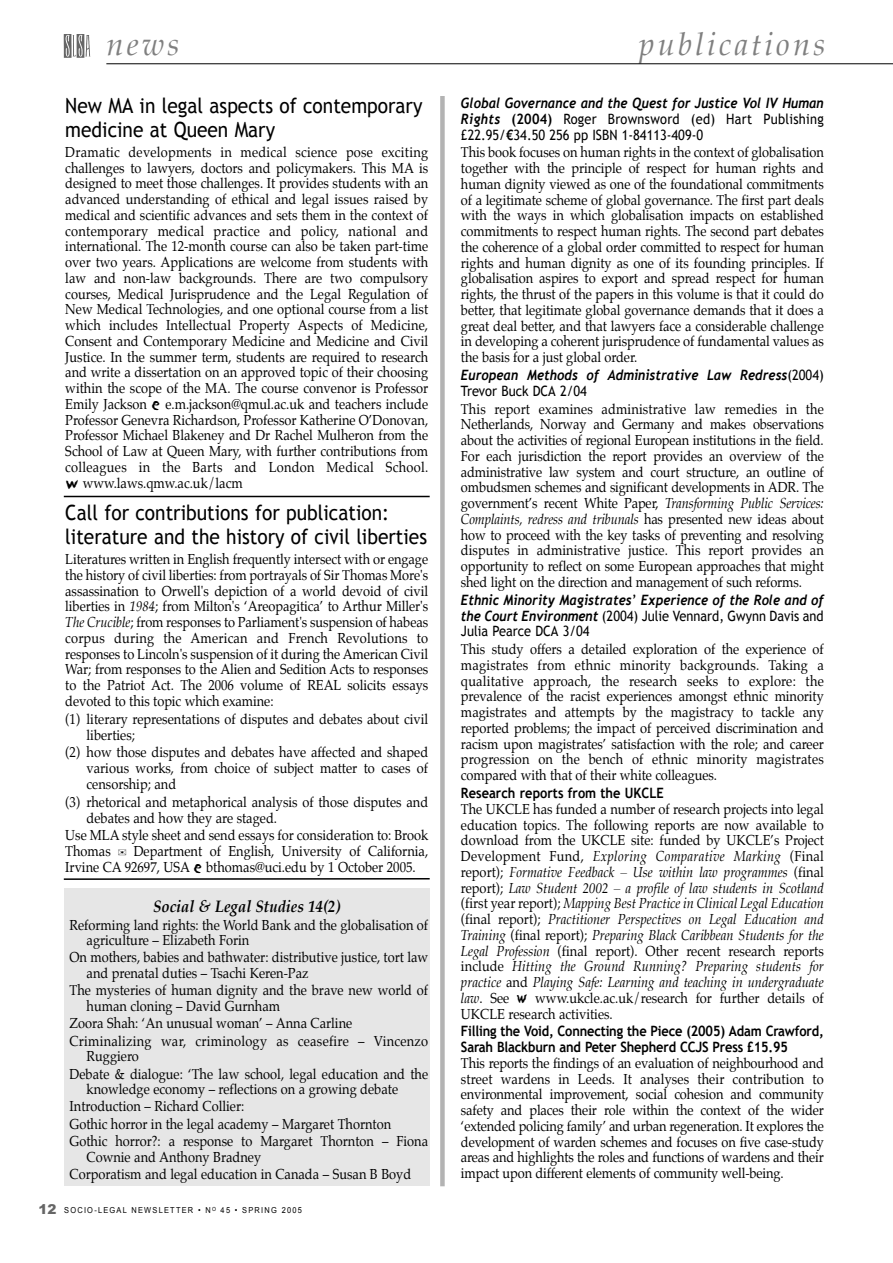
<style>
.page{position:relative;width:893px;height:1263px;background:#fff}
.page>*{position:absolute;margin:0;border:0;box-sizing:border-box;transform-origin:0 0}
.t1{font:italic 31.5px "Palatino";letter-spacing:.1em;color:#808080}
.t2{font:21px/24px "Trebuchet MS";color:#000;scale:.91 1}
.t3{font:italic 700 16.5px "Palatino";color:#000;scale:.9 1}
.t4{font:14.25px/15.8px "Palatino";color:#000;text-align:justify;scale:.9 1}
.t5{font:italic 700 14.25px "Trebuchet";color:#000;scale:.9 1}
.t6{font:700 14.25px/15.8px "Trebuchet MS";letter-spacing:-.015em;color:#000;scale:.9 1}
.t7{font:14.25px/15.8px "Trebuchet MS";color:#000;scale:.9 1}
.t8{font:14.25px/17.5px "Palatino";letter-spacing:.02em;color:#000;scale:.9 1}
.t9{font:14.25px/15.8px "Trebuchet MS";letter-spacing:.02em;color:#000;scale:.9 1}
.t10{font:8.25px "Arial";letter-spacing:.165em;color:#000;scale:.9 1}
.s1{font-family:"Sand"}
.s2{font-style:italic}
.s3{font-weight:900;font-size:13.5px;color:#666}
.s4{font-family:"Trebuchet";font-weight:700;font-style:italic}
.s5{font-weight:700}
.s6{font-family:"Trebuchet MS";font-weight:400;font-style:normal}
.s7{font-family:"Sand";font-size:10.65px}
</style>
<div class="page">
<img style="left:64px;top:34px;width:27px;height:24px">
<hr style="left:106px;top:64px;width:786px;height:1px;background:#000">
<div style="left:64px;top:889px;width:365px;height:297px;background:#e6e6e6"></div>
<hr style="left:64px;top:496px;width:365px;height:1px;background:#000">
<hr style="left:64px;top:878px;width:365px;height:2px;background:#000">
<svg style="left:440px;top:96px;width:4px;height:1090px;background:#b6b6b6"></svg>
<h1 class="t1" style="left:107px;top:29px;width:74px">news</h1>
<h1 class="t1" style="left:639px;top:29px;width:187px">publications</h1>
<h2 class="t2" style="left:65px;top:93px;width:394px">New MA in legal aspects of contemporary medicine at Queen Mary</h2>
<p class="t4" style="left:65px;top:145px;width:405px">Dramatic developments in medical science pose exciting challenges to lawyers, doctors and policymakers. This MA is designed to meet those challenges. It provides students with an advanced understanding of ethical and legal issues raised by medical and scientific advances and sets them in the context of contemporary medical practice and policy, national and international. The 12-month course can also be taken part-time over two years. Applications are welcome from students with law and non-law backgrounds. There are two compulsory courses, Medical Jurisprudence and the Legal Regulation of New Medical Technologies, and one optional course from a list which includes Intellectual Property Aspects of Medicine, Consent and Contemporary Medicine and Medicine and Civil Justice. In the summer term, students are required to research and write a dissertation on an approved topic of their choosing within the scope of the MA. The course convenor is Professor Emily Jackson <span class="s1">e</span> e.m.jackson@qmul.ac.uk and teachers include Professor Genevra Richardson, Professor Katherine O’Donovan, Professor Michael Blakeney and Dr Rachel Mulheron from the School of Law at Queen Mary, with further contributions from colleagues in the Barts and London Medical School. <span class="s1">w</span> www.laws.qmw.ac.uk/lacm</p>
<h2 class="t2" style="left:65px;top:501px;width:399px">Call for contributions for publication: literature and the history of civil liberties</h2>
<p class="t4" style="left:65px;top:552px;width:405px">Literatures written in English frequently intersect with or engage the history of civil liberties: from portrayals of Sir Thomas More's assassination to Orwell's depiction of a world devoid of civil liberties in <span class="s2">1984</span>; from Milton's ‘Areopagitica’ to Arthur Miller's <span class="s2">The Crucible</span>; from responses to Parliament's suspension of habeas corpus during the American and French Revolutions to responses to Lincoln's suspension of it during the American Civil War; from responses to the Alien and Sedition Acts to responses to the Patriot Act. The 2006 volume of REAL solicits essays devoted to this topic which examine:</p>
<p class="t4" style="left:87px;top:712px;width:381px;text-indent:-21px">(1) literary representations of disputes and debates about civil liberties;</p>
<p class="t4" style="left:87px;top:746px;width:381px;text-indent:-21px">(2) how those disputes and debates have affected and shaped various works, from choice of subject matter to cases of censorship; and</p>
<p class="t4" style="left:87px;top:795px;width:381px;text-indent:-21px">(3) rhetorical and metaphorical analysis of those disputes and debates and how they are staged.</p>
<p class="t4" style="left:65px;top:829px;width:405px">Use MLA style sheet and send essays for consideration to: Brook Thomas ✉ Department of English, University of California, Irvine CA 92697, USA <span class="s1">e</span> bthomas@uci.edu by 1 October 2005.</p>
<p class="t3" style="left:153px;top:898px;width:209px">Social &amp; Legal Studies 14(2)</p>
<p class="t4" style="left:87px;top:918px;width:381px;line-height:15.3px;text-indent:-17px">Reforming land rights: the World Bank and the globalisation of agriculture – Elizabeth Forin</p>
<p class="t4" style="left:87px;top:951px;width:381px;line-height:15.3px;text-indent:-17px">On mothers, babies and bathwater: distributive justice, tort law and prenatal duties – Tsachi Keren-Paz</p>
<p class="t4" style="left:87px;top:984px;width:381px;text-indent:-17px">The mysteries of human dignity and the brave new world of human cloning – David Gurnham</p>
<p class="t8" style="left:70px;top:1016px;width:400px">Zoora Shah: ‘An unusual woman’ – Anna Carline<br>Criminalizing war, criminology as ceasefire – Vincenzo</p>
<p class="t4" style="left:70px;top:1048px;width:400px;line-height:17.5px;text-indent:17px">Ruggiero<br>Debate &amp; dialogue: ‘The law school, legal education and the</p>
<p class="t4" style="left:70px;top:1081px;width:400px;line-height:17.5px;text-align:left;text-indent:17px">knowledge economy – reflections on a growing debate Introduction – Richard Collier:<br>Gothic horror in the legal academy – Margaret Thornton Gothic horror?: a response to Margaret Thornton – Fiona</p>
<p class="t4" style="left:70px;top:1149px;width:381px;line-height:17.5px;text-indent:17px">Cownie and Anthony Bradney<br>Corporatism and legal education in Canada – Susan B Boyd</p>
<p class="t10" style="left:39px;top:1205px;width:294px"><span class="s3">12</span> SOCIO-LEGAL NEWSLETTER • N<sup>O</sup> 45 • SPRING 2005</p>
<p class="t5" style="left:461px;top:95px;width:404px">Global Governance and the Quest for Justice Vol IV Human</p>
<p class="t9" style="left:461px;top:111px;width:404px"><span class="s4">Rights</span> <span class="s5">(2004)</span> Roger Brownsword (ed) Hart Publishing £22.95/<span class="s5">€</span>34.50 256 pp ISBN 1-84113-409-0</p>
<p class="t4" style="left:461px;top:146px;width:405px">This book focuses on human rights in the context of globalisation together with the principle of respect for human rights and human dignity viewed as one of the foundational commitments of a legitimate scheme of global governance. The first part deals with the ways in which globalisation impacts on established commitments to respect human rights. The second part debates the coherence of a global order committed to respect for human rights and human dignity as one of its founding principles. If globalisation aspires to export and spread respect for human rights, the thrust of the papers in this volume is that it could do better, that legitimate global governance demands that it does a great deal better, and that lawyers face a considerable challenge in developing a coherent jurisprudence of fundamental values as the basis for a just global order.</p>
<p class="t5" style="left:461px;top:367px;width:404px">European Methods of Administrative Law Redress<span class="s6">(2004)</span></p>
<p class="t7" style="left:461px;top:383px;width:141px">Trevor Buck DCA 2/04</p>
<p class="t4" style="left:461px;top:402px;width:405px">This report examines administrative law remedies in the Netherlands, Norway and Germany and makes observations about the activities of regional European institutions in the field.<br>For each jurisdiction the report provides an overview of the administrative law system and court structure, an outline of ombudsmen schemes and significant developments in ADR. The government’s recent White Paper, <span class="s2">Transforming Public Services:<br>Complaints, redress and tribunals</span> has presented new ideas about how to proceed with the key tasks of preventing and resolving disputes in administrative justice. This report provides an opportunity to reflect on some European approaches that might shed light on the direction and management of such reforms.</p>
<p class="t5" style="left:461px;top:591px;width:405px">Ethnic Minority Magistrates’ Experience of the Role and of</p>
<p class="t7" style="left:461px;top:608px;width:404px"><span class="s4">the Court Environment</span> (2004) Julie Vennard, Gwynn Davis and<br>Julia Pearce DCA 3/04</p>
<p class="t4" style="left:461px;top:642px;width:405px">This study offers a detailed exploration of the experience of magistrates from ethnic minority backgrounds. Taking a qualitative approach, the research seeks to explore: the prevalence of the racist experiences amongst ethnic minority magistrates and attempts by the magistracy to tackle any reported problems; the impact of perceived discrimination and racism upon magistrates’ satisfaction with the role; and career progression on the bench of ethnic minority magistrates compared with that of their white colleagues.</p>
<p class="t6" style="left:461px;top:785px;width:227px">Research reports from the UKCLE</p>
<p class="t4" style="left:461px;top:802px;width:405px">The UKCLE has funded a number of research projects into legal education topics. The following reports are now available to download from the UKCLE site: funded by UKCLE’s Project Development Fund, <span class="s2">Exploring Comparative Marking</span> (Final report); <span class="s2">Formative Feedback – Use within law programmes</span> (final report); <span class="s2">Law Student 2002 – a profile of law students in Scotland </span>(first year report); <span class="s2">Mapping Best Practice in Clinical Legal Education </span>(final report); <span class="s2">Practitioner Perspectives on Legal Education and Training</span> (final report); <span class="s2">Preparing Black Caribbean Students for the Legal Profession</span> (final report). Other recent research reports include <span class="s2">Hitting the Ground Running? Preparing students for practice</span> and <span class="s2">Playing Safe: Learning and teaching in undergraduate law</span>. See <span class="s7">W</span> www.ukcle.ac.uk/research for further details of UKCLE research activities.</p>
<p class="t6" style="left:461px;top:1023px;width:404px">Filling the Void, Connecting the Piece (2005) Adam Crawford,<br>Sarah Blackburn and Peter Shepherd CCJS Press £15.95</p>
<p class="t4" style="left:461px;top:1056px;width:405px">This reports the findings of an evaluation of neighbourhood and street wardens in Leeds. It analyses their contribution to environmental improvement, social cohesion and community safety and places their role within the context of the wider ‘extended policing family’ and urban regeneration. It explores the development of warden schemes and focuses on five case-study areas and highlights the roles and functions of wardens and their impact upon different elements of community well-being.</p>
</div>
